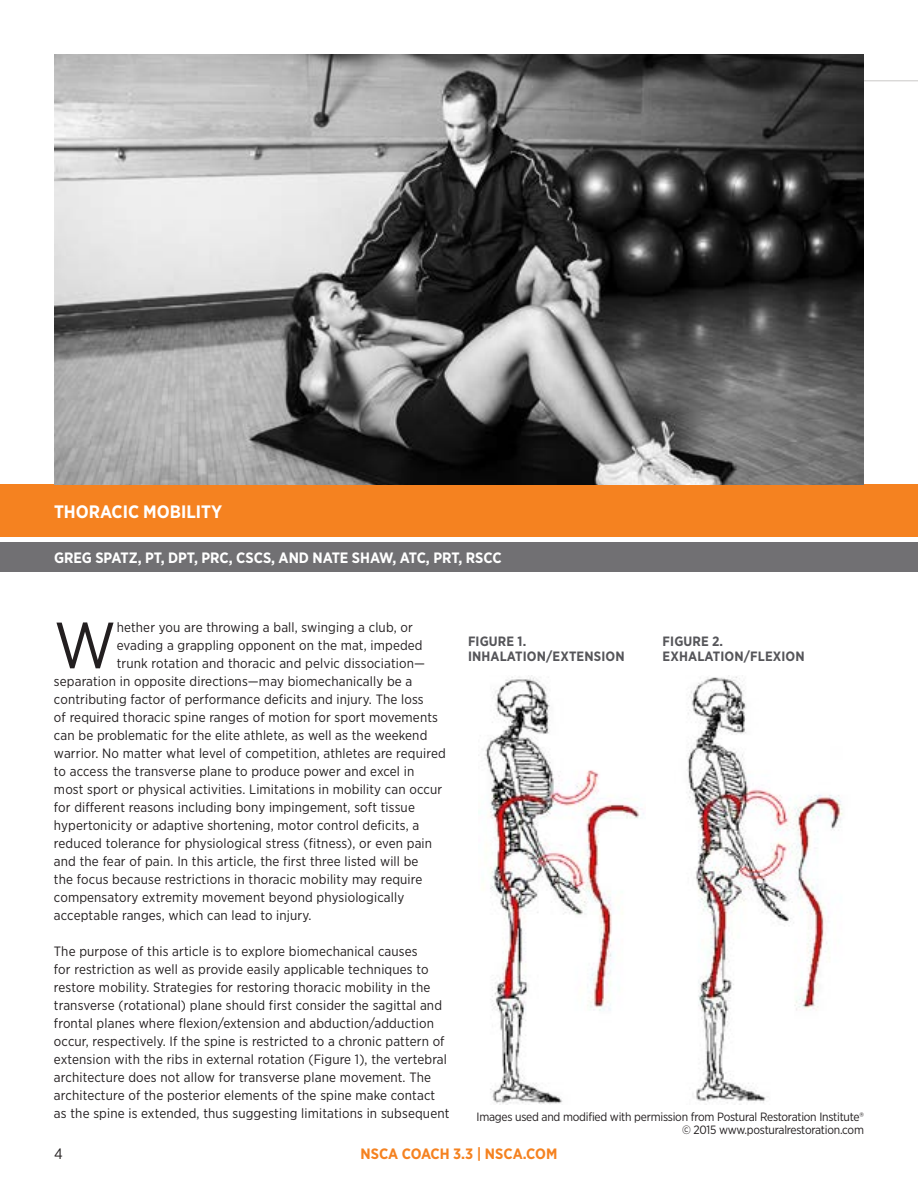
<style>
.page{position:relative;width:918px;height:1188px;background:#fff}
.page>*{position:absolute;margin:0;border:0;box-sizing:border-box;transform-origin:0 0}
.t1{font:64.95px "Gotham Narrow";color:#231f20}
.t2{font:700 18px "Gotham Narrow";color:#fff}
.t3{font:700 15px "Gotham Narrow";color:#fff}
.t4{font:700 15px "Gotham Narrow";color:#f58220}
.t5{font:15px "Gotham Narrow";color:#231f20}
.t6{font:13.5px/18px "Gotham Narrow";letter-spacing:.01em;color:#231f20}
.t7{font:700 13.5px/15px "Gotham Narrow";letter-spacing:.01em;color:#56565a}
.t8{font:12px/13.5px "Gotham Narrow";letter-spacing:-.02em;color:#231f20;text-align:right}
</style>
<div class="page">
<hr style="left:864px;top:80px;width:54px;height:1px;background:#cac8c7">
<div style="left:0;top:542px;width:918px;height:30px;background:#717073"></div>
<div style="left:0;top:485px;width:918px;height:52px;background:#f58220"></div>
<img style="left:54px;top:54px;width:810px;height:431px">
<img style="left:479px;top:675px;width:163px;height:430px">
<img style="left:686px;top:675px;width:157px;height:430px">
<h2 class="t2" style="left:54px;top:500px;width:170px">THORACIC MOBILITY</h2>
<p class="t3" style="left:54px;top:548px;width:449px">GREG SPATZ, PT, DPT, PRC, CSCS, AND NATE SHAW, ATC, PRT, RSCC</p>
<h1 class="t1" style="left:54px;top:605px;width:64px">W</h1>
<p class="t6" style="left:117px;top:618px;width:298px">hether you are throwing a ball, swinging a club, or</p>
<p class="t6" style="left:117px;top:636px;width:307px">evading a grappling opponent on the mat, impeded</p>
<p class="t6" style="left:117px;top:654px;width:310px">trunk rotation and thoracic and pelvic dissociation—</p>
<p class="t6" style="left:54px;top:672px;width:360px">separation in opposite directions—may biomechanically be a</p>
<p class="t6" style="left:54px;top:690px;width:371px">contributing factor of performance deficits and injury. The loss</p>
<p class="t6" style="left:54px;top:708px;width:385px">of required thoracic spine ranges of motion for sport movements</p>
<p class="t6" style="left:54px;top:726px;width:375px">can be problematic for the elite athlete, as well as the weekend</p>
<p class="t6" style="left:54px;top:744px;width:393px">warrior. No matter what level of competition, athletes are required</p>
<p class="t6" style="left:54px;top:762px;width:362px">to access the transverse plane to produce power and excel in</p>
<p class="t6" style="left:54px;top:780px;width:390px">most sport or physical activities. Limitations in mobility can occur</p>
<p class="t6" style="left:54px;top:798px;width:362px">for different reasons including bony impingement, soft tissue</p>
<p class="t6" style="left:54px;top:816px;width:367px">hypertonicity or adaptive shortening, motor control deficits, a</p>
<p class="t6" style="left:54px;top:834px;width:380px">reduced tolerance for physiological stress (fitness), or even pain</p>
<p class="t6" style="left:54px;top:852px;width:366px">and the fear of pain. In this article, the first three listed will be</p>
<p class="t6" style="left:54px;top:870px;width:370px">the focus because restrictions in thoracic mobility may require</p>
<p class="t6" style="left:54px;top:888px;width:352px">compensatory extremity movement beyond physiologically</p>
<p class="t6" style="left:54px;top:906px;width:259px">acceptable ranges, which can lead to injury.</p>
<p class="t6" style="left:54px;top:942px;width:397px">The purpose of this article is to explore biomechanical causes<br>for restriction as well as provide easily applicable techniques to restore mobility. Strategies for restoring thoracic mobility in the transverse (rotational) plane should first consider the sagittal and frontal planes where flexion/extension and abduction/adduction occur, respectively. If the spine is restricted to a chronic pattern of extension with the ribs in external rotation (Figure 1), the vertebral architecture does not allow for transverse plane movement. The architecture of the posterior elements of the spine make contact as the spine is extended, thus suggesting limitations in subsequent</p>
<p class="t7" style="left:468px;top:634px;width:158px">FIGURE 1.<br>INHALATION/EXTENSION</p>
<p class="t7" style="left:663px;top:634px;width:144px">FIGURE 2.<br>EXHALATION/FLEXION</p>
<p class="t8" style="left:477px;top:1109px;width:389px">Images used and modified with permission from Postural Restoration Institute® © 2015 www.posturalrestoration.com</p>
<p class="t5" style="left:54px;top:1145px;width:10px">4</p>
<p class="t4" style="left:361px;top:1145px;width:198px">NSCA COACH 3.3 | NSCA.COM</p>
</div>
